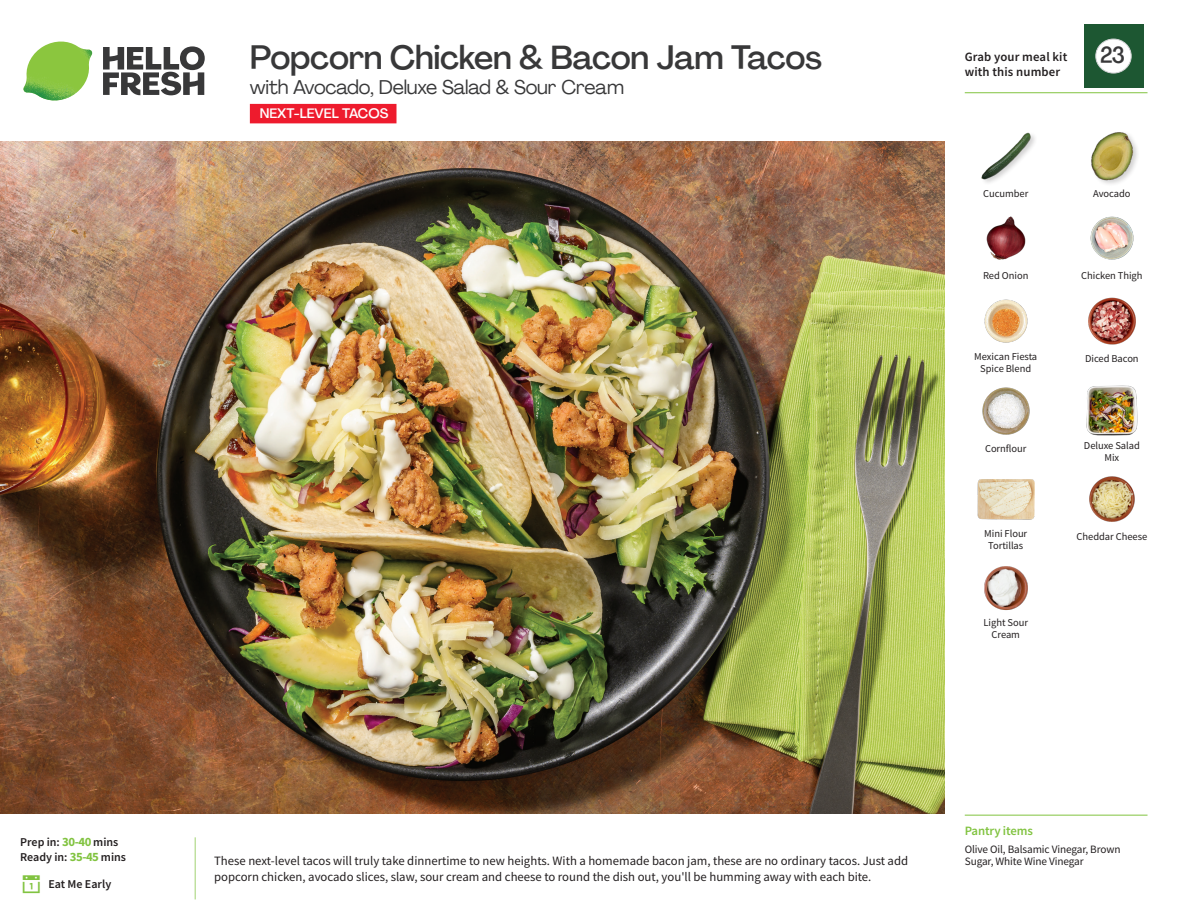
<style>
.page{position:relative;width:1188px;height:918px;background:#fff}
.page>*{position:absolute;margin:0;border:0;box-sizing:border-box;transform-origin:0 0}
._15_Titel_UK{font:500 33px "Agrandir";letter-spacing:-.01em;color:#383839}
._002_Label_Nr{font:500 22.8px "Agrandir";color:#383839;scale:.94 1}
._15_Titel_UK-2{font:19.5px "Agrandir";letter-spacing:-.01em;color:#383839}
.t1{font:500 13.5px "Agrandir";color:#fff}
.Step_6_Text_AU{font:12.75px/16.5px "Source Sans Pro";color:#231f20}
.t2{font:600 12.75px/15px "Source Sans Pro";letter-spacing:.01em;color:#231f20}
._04_Headers_Front{font:600 12.75px "Source Sans Pro";letter-spacing:-.01em;color:#81c340}
._04_Intro{font:600 12px "Source Sans Pro";color:#231f20}
._05_Pantry{font:11.25px/12px "Source Sans Pro";letter-spacing:-.01em;color:#231f20}
._18_FRONT_ingredients{font:10.5px/12px "Source Sans Pro";letter-spacing:-.005em;color:#231f20;text-align:center}
.s1{font-weight:700;font-size:12.75px;color:#81c340}
</style>
<div class="page">
<svg style="left:103px;top:46px;width:102px;height:49px"></svg>
<img style="left:23px;top:42px;width:69px;height:59px">
<img style="left:0;top:142px;width:945px;height:672px">
<div style="left:250px;top:104px;width:147px;height:19px;background:#ee1b2d"></div>
<img style="left:1088px;top:297px;width:48px;height:48px">
<img style="left:1086px;top:385px;width:51px;height:51px">
<img style="left:982px;top:387px;width:48px;height:48px">
<img style="left:977px;top:479px;width:57px;height:41px">
<img style="left:984px;top:566px;width:44px;height:44px">
<img style="left:984px;top:299px;width:44px;height:44px">
<img style="left:986px;top:216px;width:40px;height:44px">
<img style="left:1090px;top:216px;width:44px;height:44px">
<img style="left:981px;top:132px;width:53px;height:51px">
<img style="left:1091px;top:132px;width:47px;height:51px">
<img style="left:1089px;top:476px;width:46px;height:46px">
<hr style="left:965px;top:815px;width:183px;height:1px;background:#81c340">
<hr style="left:965px;top:92px;width:183px;height:1px;background:#81c340">
<div style="left:1084px;top:24px;width:59px;height:64px;background:#1d5732"></div>
<div style="left:1096px;top:39px;width:35px;height:34px;background:#fff;border-radius:50%"></div>
<div style="left:1096px;top:39px;width:35px;height:34px;border:1px solid #d1d2d4;border-radius:50%"></div>
<p class="_04_Intro" style="left:20px;top:834px;width:100px">Prep in: <span class="s1">30-40</span> mins</p>
<p class="_04_Intro" style="left:20px;top:849px;width:107px">Ready in: <span class="s1">35-45</span> mins</p>
<p class="_04_Intro" style="left:48px;top:876px;width:64px">Eat Me Early</p>
<p class="_15_Titel_UK" style="left:250px;top:37px;width:574px">Popcorn Chicken &amp; Bacon Jam Tacos</p>
<p class="_15_Titel_UK-2" style="left:250px;top:75px;width:376px">with Avocado, Deluxe Salad &amp; Sour Cream</p>
<p class="t1" style="left:260px;top:105px;width:130px">NEXT-LEVEL TACOS</p>
<p class="t2" style="left:965px;top:49px;width:104px">Grab your meal kit with this number</p>
<p class="_002_Label_Nr" style="left:1100px;top:41px;width:28px">23</p>
<p class="_18_FRONT_ingredients" style="left:983px;top:188px;width:47px">Cucumber</p>
<p class="_18_FRONT_ingredients" style="left:1093px;top:188px;width:39px">Avocado</p>
<p class="_18_FRONT_ingredients" style="left:983px;top:270px;width:47px">Red Onion</p>
<p class="_18_FRONT_ingredients" style="left:1081px;top:270px;width:63px">Chicken Thigh</p>
<p class="_18_FRONT_ingredients" style="left:974px;top:351px;width:64px">Mexican Fiesta</p>
<p class="_18_FRONT_ingredients" style="left:1085px;top:353px;width:55px">Diced Bacon</p>
<p class="_18_FRONT_ingredients" style="left:980px;top:363px;width:52px">Spice Blend</p>
<p class="_18_FRONT_ingredients" style="left:985px;top:442px;width:43px">Cornflour</p>
<p class="_18_FRONT_ingredients" style="left:1084px;top:439px;width:57px">Deluxe Salad<br>Mix</p>
<p class="_18_FRONT_ingredients" style="left:984px;top:528px;width:45px">Mini Flour</p>
<p class="_18_FRONT_ingredients" style="left:1077px;top:531px;width:72px">Cheddar Cheese</p>
<p class="_18_FRONT_ingredients" style="left:988px;top:540px;width:37px">Tortillas</p>
<p class="_18_FRONT_ingredients" style="left:984px;top:616px;width:46px">Light Sour<br>Cream</p>
<p class="Step_6_Text_AU" style="left:214px;top:852px;width:696px">These next-level tacos will truly take dinnertime to new heights. With a homemade bacon jam, these are no ordinary tacos. Just add popcorn chicken, avocado slices, slaw, sour cream and cheese to round the dish out, you'll be humming away with each bite.</p>
<p class="_04_Headers_Front" style="left:965px;top:822px;width:70px">Pantry items</p>
<p class="_05_Pantry" style="left:965px;top:843px;width:157px">Olive Oil, Balsamic Vinegar, Brown<br>Sugar, White Wine Vinegar</p>
</div>
